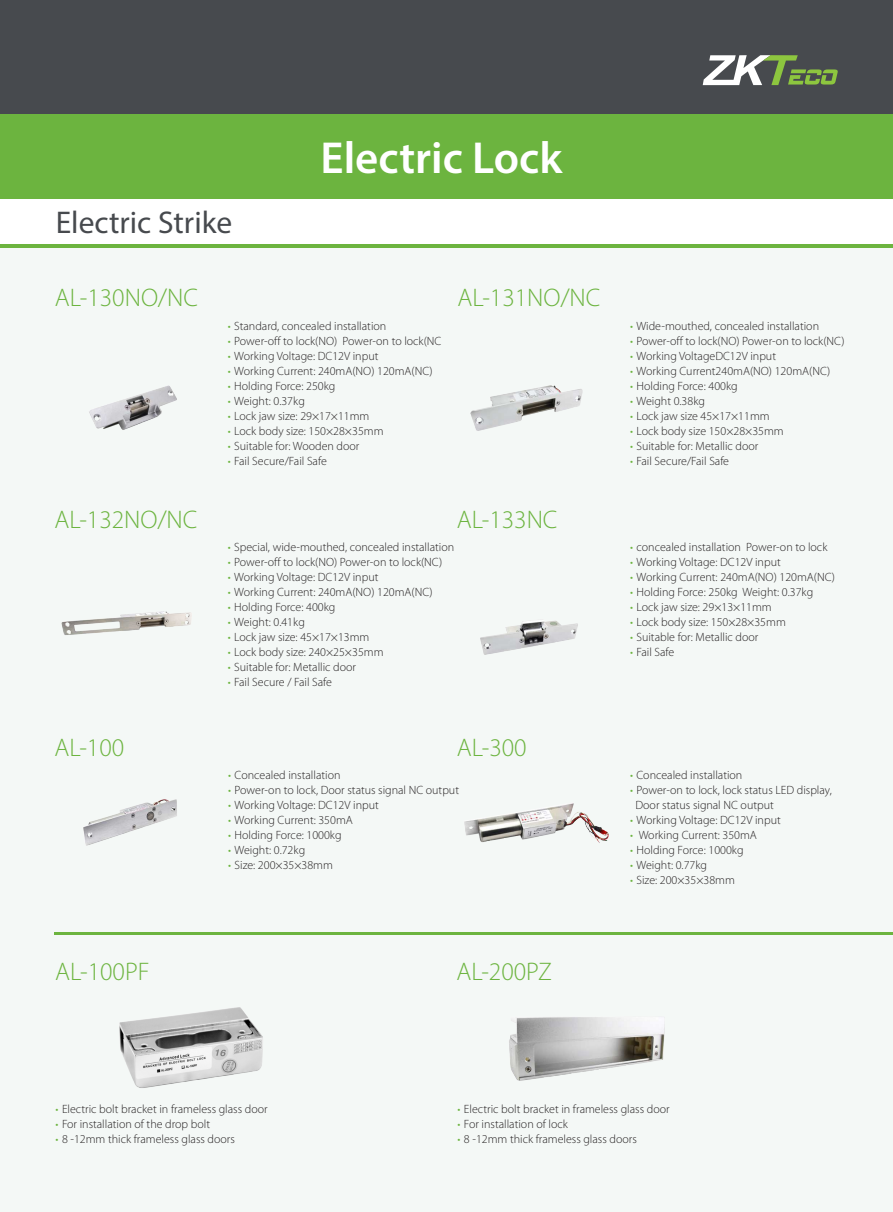
<style>
.page{position:relative;width:893px;height:1212px;background:#f4f8f6}
.page>*{position:absolute;margin:0;border:0;box-sizing:border-box;transform-origin:0 0}
.t1{font:600 45px "Myriad Pro";color:#fff}
.t2{font:31.5px "Myriad Pro";color:#474a4e}
.t3{font:300 25.5px "Myriad Pro";color:#6cb43f}
.t4{font:300 12px/15px "Myriad Pro";color:#252122}
.s1{color:#6cb43f}
</style>
<div class="page">
<div style="left:0;top:0;width:893px;height:115px;background:#474a4e"></div>
<svg style="left:703px;top:55px;width:135px;height:30px"></svg>
<img style="left:470px;top:385px;width:113px;height:46px">
<img style="left:89px;top:385px;width:88px;height:45px">
<img style="left:61px;top:611px;width:131px;height:24px">
<img style="left:480px;top:620px;width:98px;height:35px">
<img style="left:83px;top:799px;width:94px;height:47px">
<img style="left:464px;top:803px;width:145px;height:40px">
<div style="left:0;top:115px;width:893px;height:133px;background:#6cb43f"></div>
<div style="left:0;top:199px;width:893px;height:44px;background:#fff"></div>
<img style="left:509px;top:1017px;width:156px;height:64px">
<hr style="left:55px;top:932px;width:838px;height:2px;background:#6cb43f">
<img style="left:119px;top:1007px;width:144px;height:81px">
<h2 class="t2" style="left:56px;top:210px;width:178px">Electric Strike</h2>
<h1 class="t1" style="left:320px;top:131px;width:243px">Electric Lock</h1>
<h3 class="t3" style="left:55px;top:288px;width:144px">AL-130NO/NC</h3>
<h3 class="t3" style="left:457px;top:288px;width:144px">AL-131NO/NC</h3>
<h3 class="t3" style="left:55px;top:509px;width:144px">AL-132NO/NC</h3>
<h3 class="t3" style="left:55px;top:737px;width:71px">AL-100</h3>
<p class="t4" style="left:228px;top:319px;width:160px"><span class="s1">•</span> Standard, concealed installation</p>
<p class="t4" style="left:228px;top:334px;width:215px"><span class="s1">•</span> Power-off to lock(NO) Power-on to lock(NC</p>
<p class="t4" style="left:228px;top:349px;width:152px"><span class="s1">•</span> Working Voltage: DC12V input</p>
<p class="t4" style="left:228px;top:364px;width:206px"><span class="s1">•</span> Working Current: 240mA(NO) 120mA(NC)</p>
<p class="t4" style="left:228px;top:379px;width:109px"><span class="s1">•</span> Holding Force: 250kg</p>
<p class="t4" style="left:228px;top:394px;width:79px"><span class="s1">•</span> Weight: 0.37kg</p>
<p class="t4" style="left:228px;top:409px;width:143px"><span class="s1">•</span> Lock jaw size: 29×17×11mm</p>
<p class="t4" style="left:228px;top:424px;width:157px"><span class="s1">•</span> Lock body size: 150×28×35mm</p>
<p class="t4" style="left:228px;top:439px;width:133px"><span class="s1">•</span> Suitable for: Wooden door</p>
<p class="t4" style="left:228px;top:454px;width:100px"><span class="s1">•</span> Fail Secure/Fail Safe</p>
<h3 class="t3" style="left:457px;top:509px;width:102px">AL-133NC</h3>
<p class="t4" style="left:228px;top:540px;width:228px"><span class="s1">•</span> Special, wide-mouthed, concealed installation</p>
<p class="t4" style="left:228px;top:555px;width:216px"><span class="s1">•</span> Power-off to lock(NO) Power-on to lock(NC)</p>
<p class="t4" style="left:228px;top:570px;width:152px"><span class="s1">•</span> Working Voltage: DC12V input</p>
<p class="t4" style="left:228px;top:585px;width:206px"><span class="s1">•</span> Working Current: 240mA(NO) 120mA(NC)</p>
<p class="t4" style="left:228px;top:600px;width:109px"><span class="s1">•</span> Holding Force: 400kg</p>
<p class="t4" style="left:228px;top:615px;width:79px"><span class="s1">•</span> Weight: 0.41kg</p>
<p class="t4" style="left:228px;top:630px;width:143px"><span class="s1">•</span> Lock jaw size: 45×17×13mm</p>
<p class="t4" style="left:228px;top:645px;width:157px"><span class="s1">•</span> Lock body size: 240×25×35mm</p>
<p class="t4" style="left:228px;top:660px;width:130px"><span class="s1">•</span> Suitable for: Metallic door</p>
<p class="t4" style="left:228px;top:675px;width:106px"><span class="s1">•</span> Fail Secure / Fail Safe</p>
<h3 class="t3" style="left:457px;top:737px;width:71px">AL-300</h3>
<p class="t4" style="left:228px;top:769px;width:114px"><span class="s1">•</span> Concealed installation</p>
<p class="t4" style="left:228px;top:784px;width:232px"><span class="s1">•</span> Power-on to lock, Door status signal NC output</p>
<p class="t4" style="left:228px;top:799px;width:152px"><span class="s1">•</span> Working Voltage: DC12V input</p>
<p class="t4" style="left:228px;top:814px;width:126px"><span class="s1">•</span> Working Current: 350mA</p>
<p class="t4" style="left:228px;top:829px;width:115px"><span class="s1">•</span> Holding Force: 1000kg</p>
<p class="t4" style="left:228px;top:844px;width:79px"><span class="s1">•</span> Weight: 0.72kg</p>
<p class="t4" style="left:228px;top:859px;width:106px"><span class="s1">•</span> Size: 200×35×38mm</p>
<p class="t4" style="left:630px;top:319px;width:190px"><span class="s1">•</span> Wide-mouthed, concealed installation</p>
<p class="t4" style="left:630px;top:334px;width:216px"><span class="s1">•</span> Power-off to lock(NO) Power-on to lock(NC)</p>
<p class="t4" style="left:630px;top:349px;width:147px"><span class="s1">•</span> Working VoltageDC12V input</p>
<p class="t4" style="left:630px;top:364px;width:202px"><span class="s1">•</span> Working Current240mA(NO) 120mA(NC)</p>
<p class="t4" style="left:630px;top:379px;width:109px"><span class="s1">•</span> Holding Force: 400kg</p>
<p class="t4" style="left:630px;top:394px;width:76px"><span class="s1">•</span> Weight 0.38kg</p>
<p class="t4" style="left:630px;top:409px;width:141px"><span class="s1">•</span> Lock jaw size 45×17×11mm</p>
<p class="t4" style="left:630px;top:424px;width:155px"><span class="s1">•</span> Lock body size 150×28×35mm</p>
<p class="t4" style="left:630px;top:439px;width:130px"><span class="s1">•</span> Suitable for: Metallic door</p>
<p class="t4" style="left:630px;top:454px;width:100px"><span class="s1">•</span> Fail Secure/Fail Safe</p>
<p class="t4" style="left:630px;top:540px;width:199px"><span class="s1">•</span> concealed installation Power-on to lock</p>
<p class="t4" style="left:630px;top:555px;width:152px"><span class="s1">•</span> Working Voltage: DC12V input</p>
<p class="t4" style="left:630px;top:570px;width:206px"><span class="s1">•</span> Working Current: 240mA(NO) 120mA(NC)</p>
<p class="t4" style="left:630px;top:585px;width:185px"><span class="s1">•</span> Holding Force: 250kg Weight: 0.37kg</p>
<p class="t4" style="left:630px;top:600px;width:143px"><span class="s1">•</span> Lock jaw size: 29×13×11mm</p>
<p class="t4" style="left:630px;top:615px;width:157px"><span class="s1">•</span> Lock body size: 150×28×35mm</p>
<p class="t4" style="left:630px;top:630px;width:130px"><span class="s1">•</span> Suitable for: Metallic door</p>
<p class="t4" style="left:630px;top:645px;width:46px"><span class="s1">•</span> Fail Safe</p>
<p class="t4" style="left:630px;top:769px;width:114px"><span class="s1">•</span> Concealed installation</p>
<p class="t4" style="left:635px;top:784px;width:198px;text-indent:-5px"><span class="s1">•</span> Power-on to lock, lock status LED display,<br>Door status signal NC output</p>
<p class="t4" style="left:630px;top:814px;width:152px"><span class="s1">•</span> Working Voltage: DC12V input</p>
<p class="t4" style="left:630px;top:829px;width:128px"><span class="s1">•</span> Working Current: 350mA</p>
<p class="t4" style="left:630px;top:844px;width:115px"><span class="s1">•</span> Holding Force: 1000kg</p>
<p class="t4" style="left:630px;top:859px;width:79px"><span class="s1">•</span> Weight: 0.77kg</p>
<p class="t4" style="left:630px;top:874px;width:106px"><span class="s1">•</span> Size: 200×35×38mm</p>
<h3 class="t3" style="left:55px;top:962px;width:96px">AL-100PF</h3>
<h3 class="t3" style="left:456px;top:962px;width:97px">AL-200PZ</h3>
<p class="t4" style="left:56px;top:1102px;width:214px"><span class="s1">•</span> Electric bolt bracket in frameless glass door</p>
<p class="t4" style="left:56px;top:1117px;width:156px"><span class="s1">•</span> For installation of the drop bolt</p>
<p class="t4" style="left:56px;top:1132px;width:181px"><span class="s1">•</span> 8 -12mm thick frameless glass doors</p>
<p class="t4" style="left:458px;top:1102px;width:214px"><span class="s1">•</span> Electric bolt bracket in frameless glass door</p>
<p class="t4" style="left:458px;top:1117px;width:112px"><span class="s1">•</span> For installation of lock</p>
<p class="t4" style="left:458px;top:1132px;width:181px"><span class="s1">•</span> 8 -12mm thick frameless glass doors</p>
</div>
